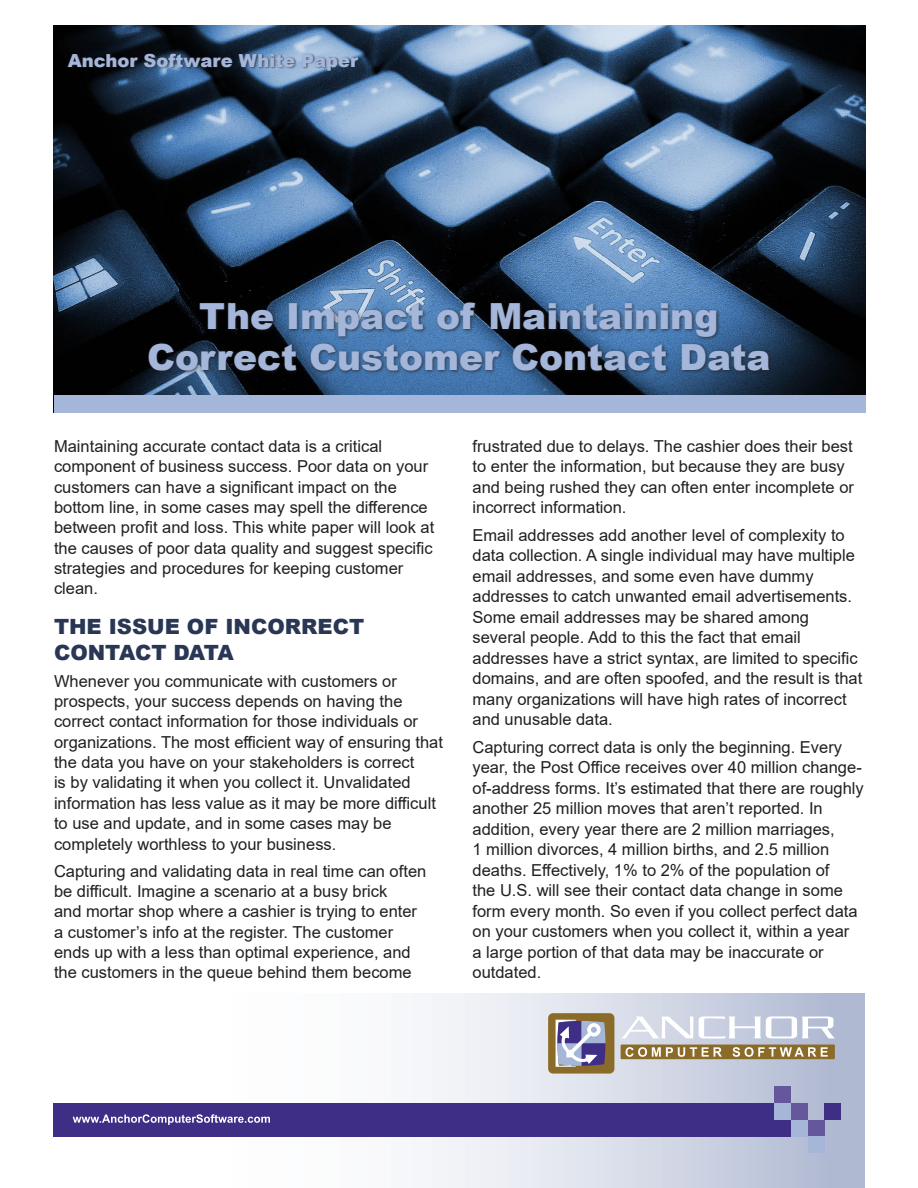
<style>
.page{position:relative;width:918px;height:1188px;background:#fff}
.page>*{position:absolute;margin:0;border:0;box-sizing:border-box;transform-origin:0 0}
.t1{font:900 36px/40.5px "Arial";color:#a4b6d9;text-align:center}
.Head_1{font:900 21px/25.8px "Arial";color:#293654}
.Main_Head{font:900 18px "Arial";color:#a4b6d9}
.Body_Text{font:16.5px/20.5px "Arial";color:#231f20}
</style>
<div class="page">
<img style="left:54px;top:26px;width:812px;height:369px">
<div style="left:54px;top:994px;width:810px;height:194px;background:linear-gradient(to right,#fff,#bac1d7)"></div>
<div style="left:54px;top:1103px;width:737px;height:33px;background:#3f2e86"></div>
<div style="left:774px;top:1086px;width:17px;height:17px;background:#65579b"></div>
<div style="left:791px;top:1103px;width:17px;height:17px;background:#65579b"></div>
<div style="left:808px;top:1120px;width:17px;height:16px;background:#65579b"></div>
<div style="left:791px;top:1120px;width:17px;height:16px;background:#a5b6d9"></div>
<div style="left:808px;top:1136px;width:17px;height:17px;background:#a5b6d9"></div>
<div style="left:825px;top:1103px;width:16px;height:17px;background:#3f2e86"></div>
<div style="left:774px;top:1103px;width:17px;height:17px;background:#a5b6d9"></div>
<svg style="left:73px;top:1114px;width:197px;height:11px"></svg>
<div style="left:548px;top:1013px;width:66px;height:61px;background:#8a6b28;border-radius:5px"></div>
<div style="left:621px;top:1045px;width:214px;height:14px;background:#8a6b28"></div>
<svg style="left:621px;top:1016px;width:214px;height:23px"></svg>
<svg style="left:626px;top:1047px;width:202px;height:10px"></svg>
<svg style="left:556px;top:1020px;width:49px;height:47px;background:#9492b9"></svg>
<div style="left:54px;top:395px;width:812px;height:18px;background:#a4b6d9"></div>
<div style="left:67px;top:53px;width:295px;height:20px;background:#231f20;opacity:.75"></div>
<div style="left:146px;top:301px;width:627px;height:74px;background:#231f20;opacity:.75"></div>
<p class="Main_Head" style="left:68px;top:47px;width:292px">Anchor Software White Paper</p>
<p class="t1" style="left:147px;top:295px;width:625px">The Impact of Maintaining<br>Correct Customer Contact Data</p>
<p class="Body_Text" style="left:54px;top:436px;width:382px">Maintaining accurate contact data is a critical component of business success. Poor data on your customers can have a significant impact on the bottom line, in some cases may spell the difference between profit and loss. This white paper will look at the causes of poor data quality and suggest specific strategies and procedures for keeping customer clean.</p>
<p class="Head_1" style="left:54px;top:613px;width:312px">THE ISSUE OF INCORRECT<br>CONTACT DATA</p>
<p class="Body_Text" style="left:54px;top:671px;width:391px">Whenever you communicate with customers or prospects, your success depends on having the correct contact information for those individuals or organizations. The most efficient way of ensuring that the data you have on your stakeholders is correct<br>is by validating it when you collect it. Unvalidated information has less value as it may be more difficult to use and update, and in some cases may be completely worthless to your business.</p>
<p class="Body_Text" style="left:54px;top:861px;width:374px">Capturing and validating data in real time can often be difficult. Imagine a scenario at a busy brick<br>and mortar shop where a cashier is trying to enter a customer’s info at the register. The customer ends up with a less than optimal experience, and the customers in the queue behind them become</p>
<p class="Body_Text" style="left:472px;top:436px;width:383px">frustrated due to delays. The cashier does their best to enter the information, but because they are busy and being rushed they can often enter incomplete or incorrect information.</p>
<p class="Body_Text" style="left:472px;top:525px;width:391px">Email addresses add another level of complexity to data collection. A single individual may have multiple email addresses, and some even have dummy addresses to catch unwanted email advertisements.<br>Some email addresses may be shared among several people. Add to this the fact that email addresses have a strict syntax, are limited to specific domains, and are often spoofed, and the result is that many organizations will have high rates of incorrect and unusable data.</p>
<p class="Body_Text" style="left:472px;top:737px;width:393px">Capturing correct data is only the beginning. Every year, the Post Office receives over 40 million change&shy;of-address forms. It’s estimated that there are roughly another 25 million moves that aren’t reported. In addition, every year there are 2 million marriages,<br>1 million divorces, 4 million births, and 2.5 million deaths. Effectively, 1% to 2% of the population of<br>the U.S. will see their contact data change in some form every month. So even if you collect perfect data on your customers when you collect it, within a year<br>a large portion of that data may be inaccurate or outdated.</p>
</div>
